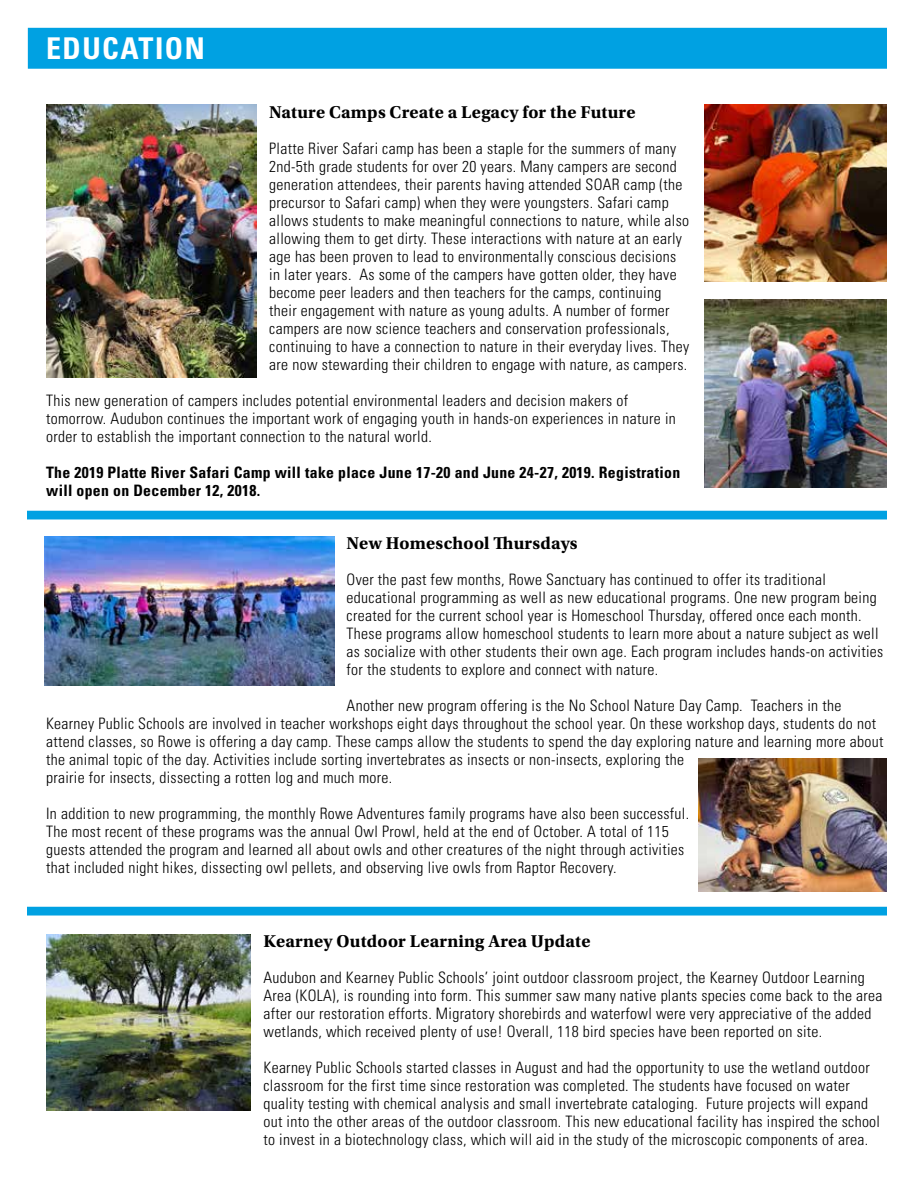
<style>
.page{position:relative;width:918px;height:1188px;background:#fff}
.page>*{position:absolute;margin:0;border:0;box-sizing:border-box;transform-origin:0 0}
.t1{font:700 condensed 30px "Univers LT Std";letter-spacing:.05em;color:#fff}
.t2{font:700 18px "Utopia Std";letter-spacing:.01em;color:#000}
.t3{font:300 condensed 15.75px/18px "Univers LT Std";letter-spacing:.02em;color:#000}
.t4{font:700 condensed 15.75px/18px "Univers LT Std";letter-spacing:.02em;color:#000}
</style>
<div class="page">
<div style="left:28px;top:28px;width:864px;height:41px;background:#00a1e2"></div>
<img style="left:46px;top:104px;width:210px;height:273px">
<img style="left:704px;top:105px;width:183px;height:177px">
<img style="left:704px;top:300px;width:183px;height:188px">
<img style="left:46px;top:934px;width:205px;height:177px">
<img style="left:699px;top:758px;width:188px;height:133px">
<img style="left:44px;top:536px;width:291px;height:150px">
<div style="left:27px;top:511px;width:861px;height:8px;background:#00a1e2"></div>
<div style="left:27px;top:907px;width:861px;height:9px;background:#00a1e2"></div>
<div style="left:888px;top:0;width:30px;height:1188px;background:#fff"></div>
<h1 class="t1" style="left:46px;top:30px;width:160px">EDUCATION</h1>
<p class="t2" style="left:269px;top:101px;width:368px">Nature Camps Create a Legacy for the Future</p>
<p class="t3" style="left:269px;top:139px;width:421px">Platte River Safari camp has been a staple for the summers of many 2nd-5th grade students for over 20 years. Many campers are second generation attendees, their parents having attended SOAR camp (the precursor to Safari camp) when they were youngsters. Safari camp allows students to make meaningful connections to nature, while also allowing them to get dirty. These interactions with nature at an early age has been proven to lead to environmentally conscious decisions in later years. As some of the campers have gotten older, they have become peer leaders and then teachers for the camps, continuing their engagement with nature as young adults. A number of former campers are now science teachers and conservation professionals, continuing to have a connection to nature in their everyday lives. They are now stewarding their children to engage with nature, as campers.</p>
<p class="t3" style="left:46px;top:391px;width:631px">This new generation of campers includes potential environmental leaders and decision makers of tomorrow. Audubon continues the important work of engaging youth in hands-on experiences in nature in order to establish the important connection to the natural world.</p>
<p class="t4" style="left:46px;top:463px;width:636px">The 2019 Platte River Safari Camp will take place June 17-20 and June 24-27, 2019. Registration will open on December 12, 2018.</p>
<p class="t2" style="left:347px;top:533px;width:233px">New Homeschool Thursdays</p>
<p class="t3" style="left:347px;top:571px;width:538px">Over the past few months, Rowe Sanctuary has continued to offer its traditional educational programming as well as new educational programs. One new program being created for the current school year is Homeschool Thursday, offered once each month.<br>These programs allow homeschool students to learn more about a nature subject as well as socialize with other students their own age. Each program includes hands-on activities for the students to explore and connect with nature.</p>
<p class="t3" style="left:46px;top:697px;width:839px;text-indent:301px">Another new program offering is the No School Nature Day Camp. Teachers in the Kearney Public Schools are involved in teacher workshops eight days throughout the school year. On these workshop days, students do not attend classes, so Rowe is offering a day camp. These camps allow the students to spend the day exploring nature and learning more about the animal topic of the day. Activities include sorting invertebrates as insects or non-insects, exploring the<br>prairie for insects, dissecting a rotten log and much more.</p>
<p class="t3" style="left:46px;top:805px;width:645px">In addition to new programming, the monthly Rowe Adventures family programs have also been successful.<br>The most recent of these programs was the annual Owl Prowl, held at the end of October. A total of 115 guests attended the program and learned all about owls and other creatures of the night through activities that included night hikes, dissecting owl pellets, and observing live owls from Raptor Recovery.</p>
<p class="t2" style="left:264px;top:931px;width:329px">Kearney Outdoor Learning Area Update</p>
<p class="t3" style="left:264px;top:969px;width:620px">Audubon and Kearney Public Schools’ joint outdoor classroom project, the Kearney Outdoor Learning Area (KOLA), is rounding into form. This summer saw many native plants species come back to the area after our restoration efforts. Migratory shorebirds and waterfowl were very appreciative of the added wetlands, which received plenty of use! Overall, 118 bird species have been reported on site.</p>
<p class="t3" style="left:264px;top:1059px;width:618px">Kearney Public Schools started classes in August and had the opportunity to use the wetland outdoor classroom for the first time since restoration was completed. The students have focused on water quality testing with chemical analysis and small invertebrate cataloging. Future projects will expand out into the other areas of the outdoor classroom. This new educational facility has inspired the school to invest in a biotechnology class, which will aid in the study of the microscopic components of area.</p>
</div>
